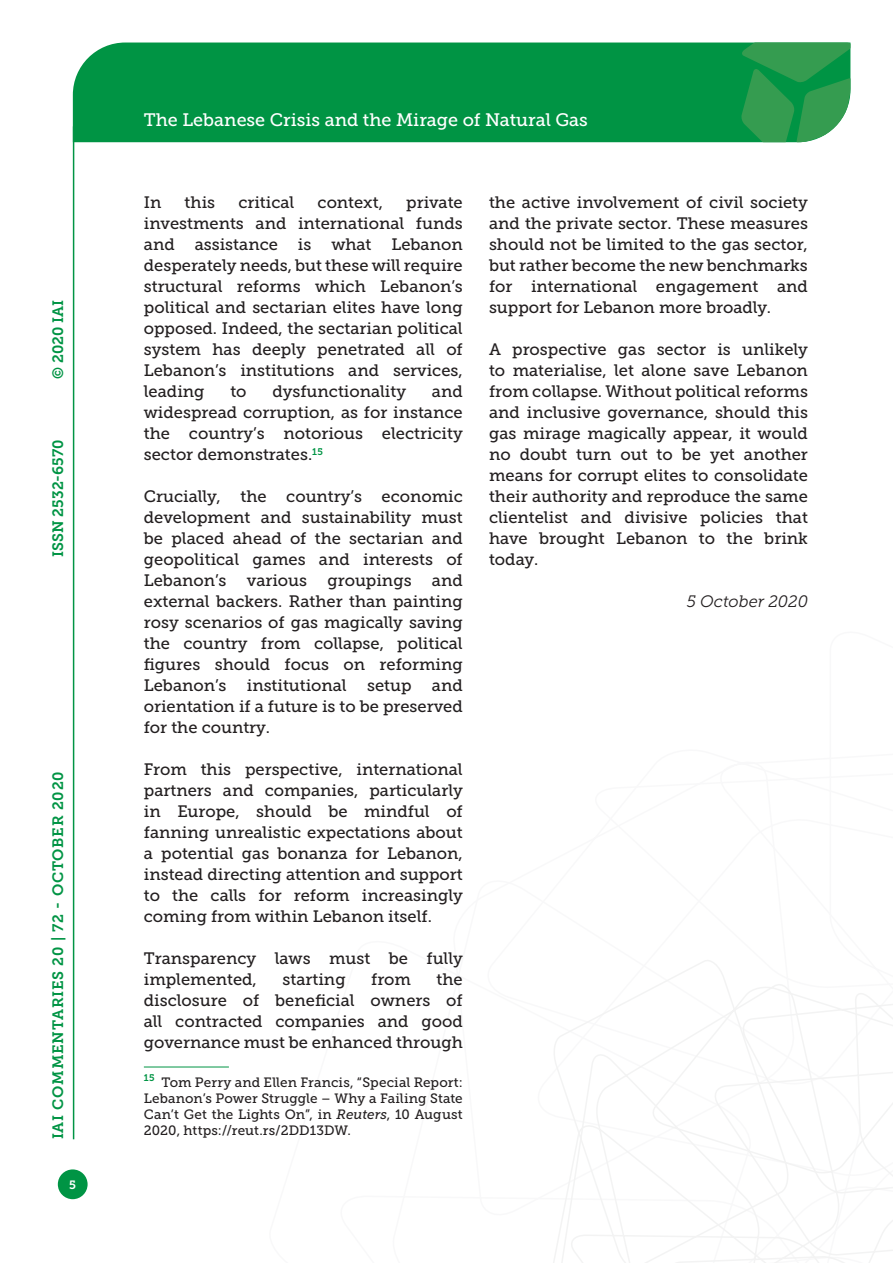
<style>
.page{position:relative;width:893px;height:1263px;background:#fff}
.page>*{position:absolute;margin:0;border:0;box-sizing:border-box;transform-origin:0 0}
.t1{font:18px "Museo Slab 500";color:#fff}
.Testo{font:16.5px/21px "Museo Slab 500";color:#231f20;text-align:justify}
.Testo-2{font:italic 16.5px "Museo Slab 300";color:#231f20}
.t2{font:15px "Museo Slab 700";letter-spacing:.05em;color:#009444}
.t3{font:15px "Museo Slab 700";color:#009444}
.Nota{font:13.5px/16.2px "Museo Slab 500";letter-spacing:.01em;color:#231f20;text-align:justify}
.t4{font:12px "Museo Slab 700";color:#fff}
.s1{font-style:italic}
</style>
<div class="page">
<svg style="left:553px;top:960px;width:340px;height:303px"></svg>
<div style="left:73px;top:43px;width:668px;height:99px;background:#009444"></div>
<svg style="left:741px;top:43px;width:109px;height:99px"></svg>
<div style="left:58px;top:1169px;width:30px;height:30px;background:#009444;border-radius:50%"></div>
<hr style="left:73px;top:126px;width:1px;height:1013px;background:#009444">
<hr style="left:144px;top:1067px;width:85px;height:1px;background:#009444">
<p class="t2" style="left:50px;top:379px;width:80px;rotate:-90deg">© 2020 IAI</p>
<p class="t3" style="left:50px;top:557px;width:119px;rotate:-90deg">ISSN 2532-6570</p>
<p class="t2" style="left:50px;top:1139px;width:369px;rotate:-90deg">IAI COMMENTARIES 20 | 72 - OCTOBER 2020</p>
<p class="t4" style="left:69px;top:1178px;width:8px">5</p>
<p class="t1" style="left:144px;top:110px;width:446px">The Lebanese Crisis and the Mirage of Natural Gas</p>
<p class="Testo" style="left:144px;top:192px;width:320px;text-indent:262px">private investments and international funds and assistance is what Lebanon desperately needs, but these will require structural reforms which Lebanon’s political and sectarian elites have long opposed. Indeed, the sectarian political system has deeply penetrated all of Lebanon’s institutions and services, leading</p>
<p class="Testo" style="left:144px;top:192px;width:19px">In</p>
<p class="Testo" style="left:185px;top:192px;width:32px">this</p>
<p class="Testo" style="left:238px;top:192px;width:57px">critical</p>
<p class="Testo" style="left:318px;top:192px;width:67px">context,</p>
<p class="Testo" style="left:230px;top:381px;width:18px">to</p>
<p class="Testo" style="left:272px;top:381px;width:135px">dysfunctionality</p>
<p class="Testo" style="left:144px;top:381px;width:320px;text-indent:288px">and widespread corruption, as for instance the country’s notorious electricity sector demonstrates.<sup>15</sup></p>
<p class="Testo" style="left:144px;top:486px;width:320px">Crucially, the country’s economic development and sustainability must be placed ahead of the sectarian and geopolitical games and interests of Lebanon’s various groupings and external backers. Rather than painting rosy scenarios of gas magically saving the country from collapse, political figures should focus on reforming Lebanon’s institutional setup and orientation if a future is to be preserved for the country.</p>
<p class="Testo" style="left:144px;top:759px;width:320px">From this perspective, international partners and companies, particularly in Europe, should be mindful of fanning unrealistic expectations about a potential gas bonanza for Lebanon, instead directing attention and support to the calls for reform increasingly coming from within Lebanon itself.</p>
<p class="Testo" style="left:144px;top:948px;width:320px">Transparency laws must be fully implemented,</p>
<p class="Testo" style="left:282px;top:969px;width:65px">starting</p>
<p class="Testo" style="left:371px;top:969px;width:41px">from</p>
<p class="Testo" style="left:144px;top:969px;width:320px;text-indent:293px">the disclosure of beneficial owners of all contracted companies and good governance must be enhanced through</p>
<p class="Nota" style="left:144px;top:1074px;width:320px"><sup>15</sup> Tom Perry and Ellen Francis, “Special Report:<br>Lebanon’s Power Struggle – Why a Failing State Can’t Get the Lights On”, in <span class="s1">Reuters</span>, 10 August 2020, https://reut.rs/2DD13DW.</p>
<p class="Testo" style="left:489px;top:192px;width:320px">the active involvement of civil society and the private sector. These measures should not be limited to the gas sector, but rather become the new benchmarks for international engagement and support for Lebanon more broadly.</p>
<p class="Testo" style="left:489px;top:339px;width:320px">A prospective gas sector is unlikely to materialise, let alone save Lebanon from collapse. Without political reforms and inclusive governance, should this gas mirage magically appear, it would no doubt turn out to be yet another means for corrupt elites to consolidate their authority and reproduce the same clientelist and divisive policies that have brought Lebanon to the brink today.</p>
<p class="Testo-2" style="left:687px;top:592px;width:123px">5 October 2020</p>
</div>
